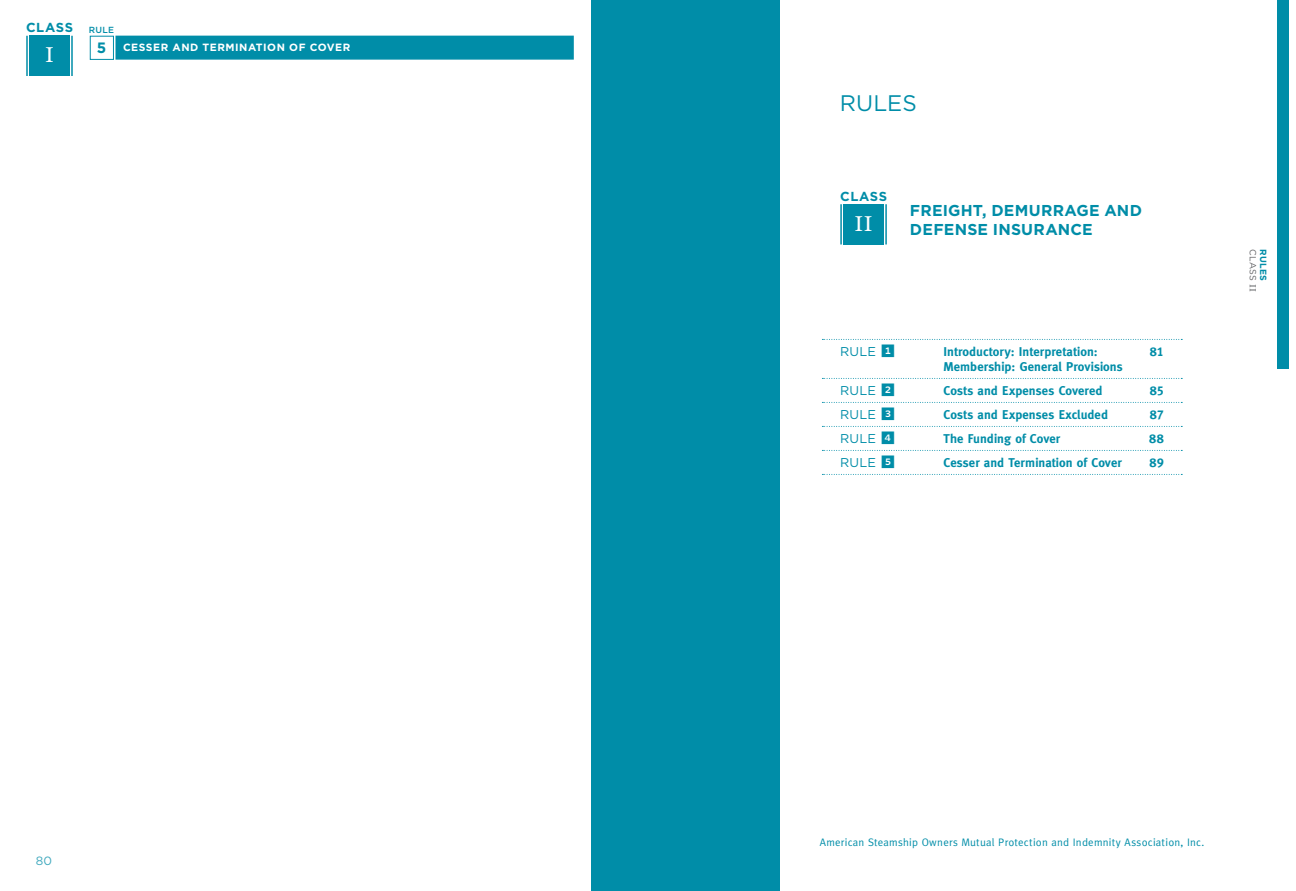
<style>
.page{position:relative;width:1296px;height:891px;background:#fff}
.page>*{position:absolute;margin:0;border:0;box-sizing:border-box;transform-origin:0 0}
.t1{font:22.5px "Gotham";color:#008da8}
.t2{font:21.45px "Hoefler Text";color:#fff}
.t3{font:700 15.75px/18.9px "Gotham";letter-spacing:.015em;color:#008da8}
.t4{font:700 15px "Gotham";color:#008da8}
.t5{font:700 13.05px "Gotham";letter-spacing:.045em;color:#008da8}
.t6{font:700 12.75px "Meta";letter-spacing:.005em;color:#008da8}
.t7{font:12.75px "Gotham";letter-spacing:.02em;color:#008da8}
.t8{font:12.75px "Meta Bold LF";color:#008da8}
.t9{font:12px "Gotham";color:#40a9be}
.t10{font:10.8px "Meta";letter-spacing:.025em;color:#008da8}
.t11{font:700 10.5px "Gotham";letter-spacing:.05em;color:#fff}
.t12{font:700 9px/10.5px "Gotham";letter-spacing:.035em;color:#008da8}
.s1{font-weight:500;font-size:8.85px}
.s2{font-family:"Whitney Index Black Square Bd";font-size:15px}
.s3{font-weight:400;color:#626366}
.s4{font-family:"Hoefler Text";font-weight:400;color:#626366}
</style>
<div class="page">
<div style="left:90px;top:36px;width:24px;height:24px;border:1px solid #008da8"></div>
<div style="left:29px;top:36px;width:41px;height:40px;background:#008da8"></div>
<hr style="left:26px;top:36px;width:2px;height:40px;background:#008da8">
<hr style="left:71px;top:36px;width:2px;height:40px;background:#008da8">
<div style="left:116px;top:36px;width:458px;height:24px;background:#008da8;border:2px solid #008da8"></div>
<div style="left:591px;top:0;width:189px;height:891px;background:#008da8"></div>
<svg style="left:822px;top:339px;width:360px;height:1px"></svg>
<svg style="left:822px;top:378px;width:360px;height:1px"></svg>
<svg style="left:822px;top:402px;width:360px;height:1px"></svg>
<svg style="left:822px;top:426px;width:360px;height:1px"></svg>
<svg style="left:822px;top:450px;width:360px;height:1px"></svg>
<svg style="left:822px;top:474px;width:360px;height:1px"></svg>
<div style="left:843px;top:204px;width:41px;height:41px;background:#008da8"></div>
<hr style="left:840px;top:204px;width:2px;height:40px;background:#008da8">
<hr style="left:885px;top:204px;width:2px;height:40px;background:#008da8">
<div style="left:1277px;top:0;width:11px;height:369px;background:#008da8"></div>
<p class="t5" style="left:26px;top:20px;width:89px">CLASS <span class="s1">RULE</span></p>
<h2 class="t2" style="left:45px;top:43px;width:11px">I</h2>
<p class="t4" style="left:97px;top:39px;width:11px">5</p>
<p class="t11" style="left:123px;top:41px;width:229px">CESSER AND TERMINATION OF COVER</p>
<p class="t9" style="left:36px;top:855px;width:18px">80</p>
<h1 class="t1" style="left:840px;top:91px;width:78px">RULES</h1>
<p class="t5" style="left:840px;top:188px;width:49px">CLASS</p>
<h2 class="t2" style="left:854px;top:211px;width:20px">II</h2>
<p class="t3" style="left:910px;top:200px;width:233px">FREIGHT, DEMURRAGE AND<br>DEFENSE INSURANCE</p>
<p class="t7" style="left:840px;top:344px;width:57px">RULE <span class="s2">1</span></p>
<p class="t6" style="left:944px;top:344px;width:156px">Introductory: Interpretation:</p>
<p class="t8" style="left:1150px;top:344px;width:16px">81</p>
<p class="t6" style="left:944px;top:359px;width:181px">Membership: General Provisions</p>
<p class="t7" style="left:840px;top:383px;width:57px">RULE <span class="s2">2</span></p>
<p class="t6" style="left:944px;top:383px;width:161px">Costs and Expenses Covered</p>
<p class="t8" style="left:1150px;top:383px;width:16px">85</p>
<p class="t7" style="left:840px;top:407px;width:57px">RULE <span class="s2">3</span></p>
<p class="t6" style="left:944px;top:407px;width:166px">Costs and Expenses Excluded</p>
<p class="t8" style="left:1150px;top:407px;width:16px">87</p>
<p class="t7" style="left:840px;top:431px;width:57px">RULE <span class="s2">4</span></p>
<p class="t6" style="left:944px;top:431px;width:118px">The Funding of Cover</p>
<p class="t8" style="left:1149px;top:431px;width:16px">88</p>
<p class="t7" style="left:840px;top:455px;width:57px">RULE <span class="s2">5</span></p>
<p class="t6" style="left:944px;top:455px;width:180px">Cesser and Termination of Cover</p>
<p class="t8" style="left:1150px;top:455px;width:16px">89</p>
<p class="t12" style="left:1269px;top:249px;width:45px;rotate:90deg">RULES<br><span class="s3">CLASS</span> <span class="s4">II</span></p>
<p class="t10" style="left:820px;top:836px;width:386px">American Steamship Owners Mutual Protection and Indemnity Association, Inc.</p>
</div>
